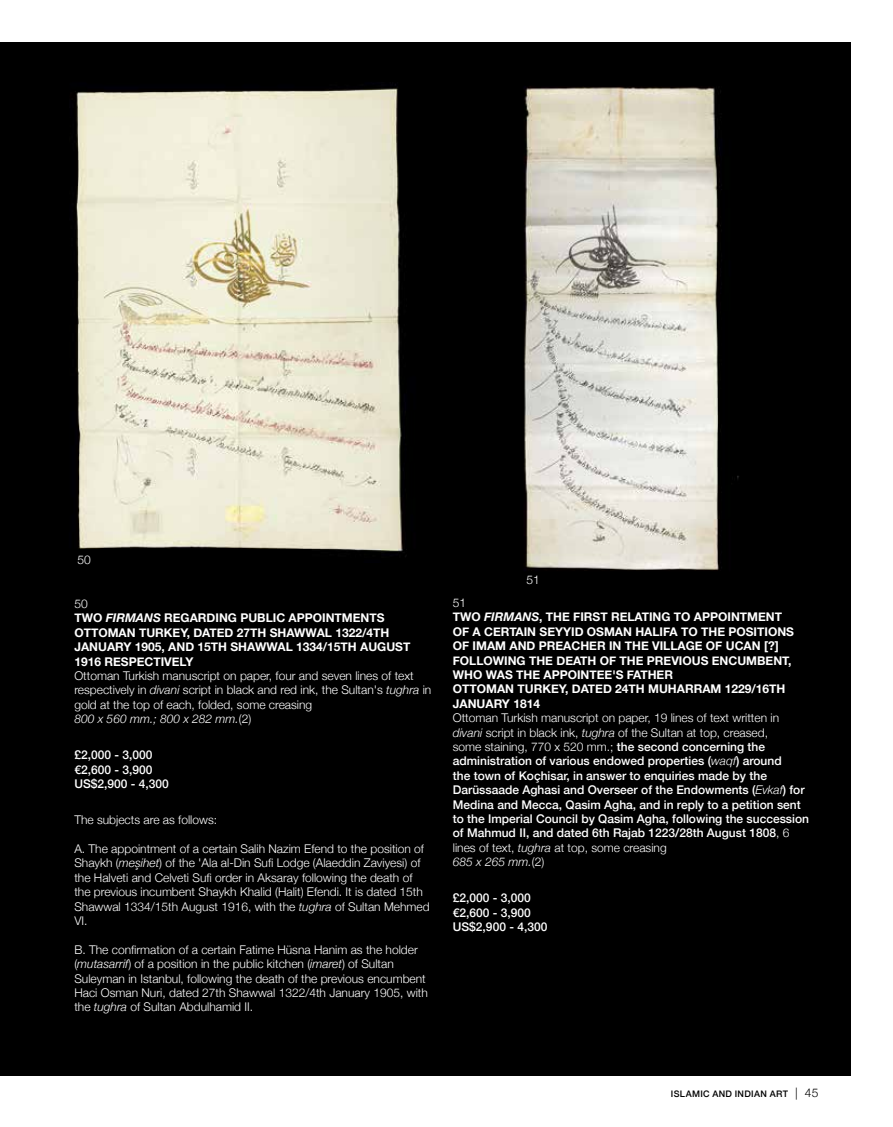
<style>
.page{position:relative;width:893px;height:1127px;background:#fff}
.page>*{position:absolute;margin:0;border:0;box-sizing:border-box;transform-origin:0 0}
.t1{font:300 12px/14.4px "Helvetica Neue";color:#fff}
.t2{font:500 12px/14.4px "Helvetica Neue";color:#fff}
.t3{font:700 12px/14.4px "Helvetica Neue";color:#fff}
.t4{font:500 9px "Helvetica Neue";letter-spacing:.04em;color:#000}
.s1{font-weight:300}
.s2{font-style:italic}
.s3{font-weight:300;font-style:italic}
.s4{font-weight:300;font-size:12px}
</style>
<div class="page">
<div style="left:0;top:43px;width:850px;height:1033px;background:#000"></div>
<img style="left:75px;top:84px;width:331px;height:473px">
<img style="left:524px;top:86px;width:215px;height:485px">
<p class="t1" style="left:78px;top:552px;width:15px">50</p>
<p class="t3" style="left:74px;top:597px;width:337px"><span class="s1">50<br></span>TWO <span class="s2">FIRMANS</span> REGARDING PUBLIC APPOINTMENTS<br>OTTOMAN TURKEY, DATED 27TH SHAWWAL 1322/4TH<br>JANUARY 1905, AND 15TH SHAWWAL 1334/15TH AUGUST<br>1916 RESPECTIVELY</p>
<p class="t1" style="left:74px;top:668px;width:358px">Ottoman Turkish manuscript on paper, four and seven lines of text respectively in <span class="s2">divani</span> script in black and red ink, the Sultan's <span class="s2">tughra</span> in gold at the top of each, folded, some creasing<br><span class="s2">800 x 560 mm.; 800 x 282 mm.</span>(2)</p>
<p class="t2" style="left:74px;top:747px;width:96px">£2,000 - 3,000 €2,600 - 3,900<br>US$2,900 - 4,300</p>
<p class="t1" style="left:74px;top:812px;width:144px">The subjects are as follows:</p>
<p class="t1" style="left:74px;top:840px;width:357px">A. The appointment of a certain Salih Nazim Efend to the position of Shaykh (<span class="s2">meşihet</span>) of the 'Ala al-Din Sufi Lodge (Alaeddin Zaviyesi) of the Halveti and Celveti Sufi order in Aksaray following the death of the previous incumbent Shaykh Khalid (Halit) Efendi. It is dated 15th Shawwal 1334/15th August 1916, with the <span class="s2">tughra</span> of Sultan Mehmed VI.</p>
<p class="t1" style="left:74px;top:941px;width:355px">B. The confirmation of a certain Fatime Hüsna Hanim as the holder (<span class="s2">mutasarrif</span>) of a position in the public kitchen (<span class="s2">imaret</span>) of Sultan Suleyman in Istanbul, following the death of the previous encumbent Haci Osman Nuri, dated 27th Shawwal 1322/4th January 1905, with the <span class="s2">tughra</span> of Sultan Abdulhamid II.</p>
<p class="t1" style="left:526px;top:571px;width:15px">51</p>
<p class="t3" style="left:453px;top:596px;width:343px"><span class="s1">51<br></span>TWO <span class="s2">FIRMANS</span>, THE FIRST RELATING TO APPOINTMENT OF A CERTAIN SEYYID OSMAN HALIFA TO THE POSITIONS OF IMAM AND PREACHER IN THE VILLAGE OF UCAN [?] FOLLOWING THE DEATH OF THE PREVIOUS ENCUMBENT, WHO WAS THE APPOINTEE'S FATHER<br>OTTOMAN TURKEY, DATED 24TH MUHARRAM 1229/16TH JANUARY 1814</p>
<p class="t2" style="left:453px;top:710px;width:358px"><span class="s1">Ottoman Turkish manuscript on paper, 19 lines of text written in </span><span class="s3">divani</span> <span class="s1">script in black ink,</span> <span class="s3">tughra</span> <span class="s1">of the Sultan at top, creased,<br>some staining, 770 x 520 mm.;</span> the second concerning the administration of various endowed properties (<span class="s3">waqf</span>) around<br>the town of Koçhisar, in answer to enquiries made by the Darüssaade Aghasi and Overseer of the Endowments (<span class="s3">Evkaf</span>) for Medina and Mecca, Qasim Agha, and in reply to a petition sent to the Imperial Council by Qasim Agha, following the succession of Mahmud II, and dated 6th Rajab 1223/28th August 1808<span class="s1">, 6 lines of text,</span> <span class="s3">tughra</span> <span class="s1">at top, some creasing<br></span><span class="s3">685 x 265 mm.</span><span class="s1">(2)</span></p>
<p class="t2" style="left:453px;top:890px;width:96px">£2,000 - 3,000 €2,600 - 3,900<br>US$2,900 - 4,300</p>
<p class="t4" style="left:671px;top:1087px;width:149px">ISLAMIC AND INDIAN ART <span class="s4">| 45</span></p>
</div>
